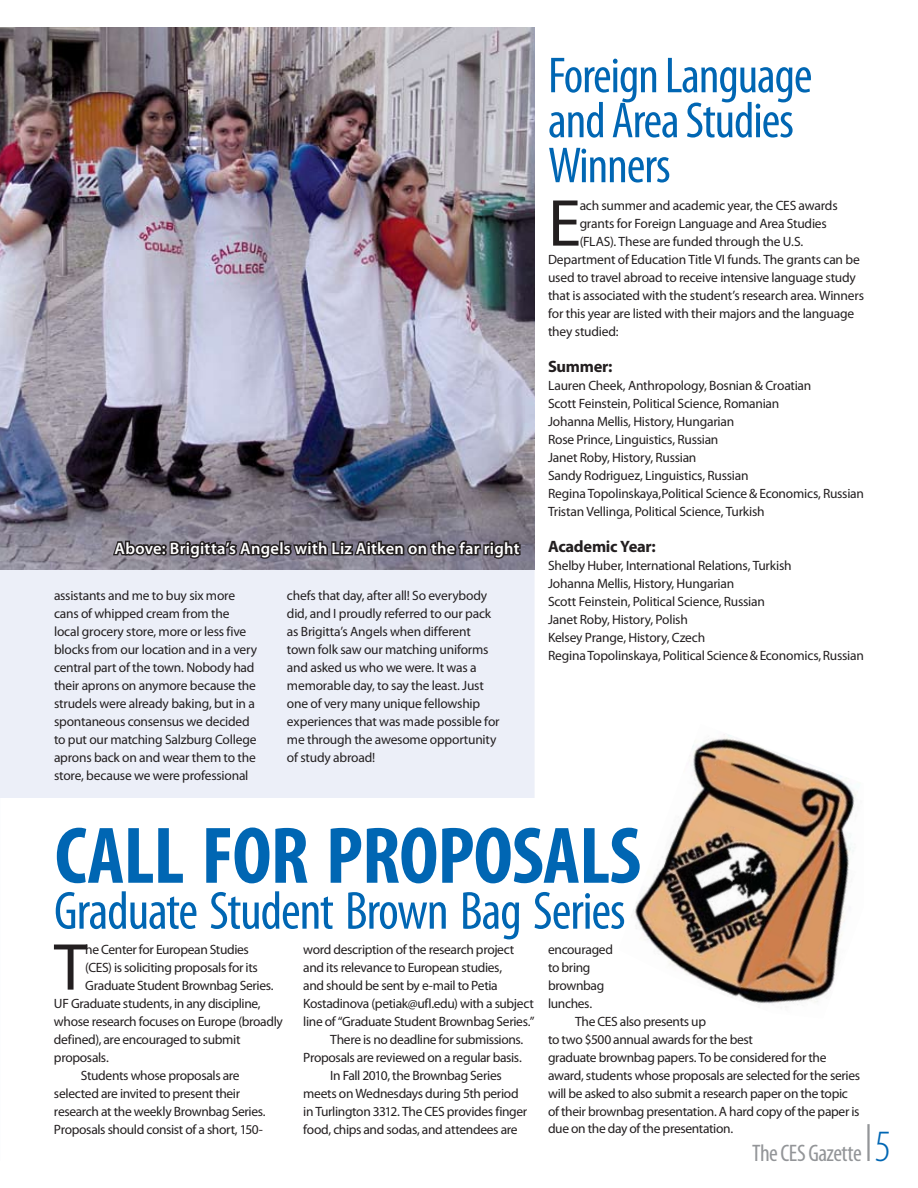
<style>
.page{position:relative;width:918px;height:1188px;background:#fff}
.page>*{position:absolute;margin:0;border:0;box-sizing:border-box;transform-origin:0 0}
.t1{font:700 condensed 81px "Myriad Pro";letter-spacing:-.01em;color:#0066b3}
.t2{font:66.9px "Myriad Pro";color:#231f20}
.t3{font:condensed 54px "Myriad Pro";letter-spacing:-.02em;color:#0066b3}
.t4{font:condensed 51px/45px "Myriad Pro";letter-spacing:-.02em;color:#0066b3}
.t5{font:condensed 24px "Myriad Pro";letter-spacing:-.025em;color:#939598}
.t6{font:600 16.5px "Myriad Pro";letter-spacing:.015em;color:#fff}
.t7{font:700 16.5px "Myriad Pro";letter-spacing:-.02em;color:#231f20}
.t8{font:13.5px/18px "Myriad Pro";letter-spacing:-.02em;color:#231f20}
.s1{font-weight:300;font-size:45px;color:#0066b3}
</style>
<div class="page">
<img style="left:631px;top:734px;width:225px;height:273px">
<div style="left:0;top:570px;width:535px;height:228px;background:#eceff8"></div>
<img style="left:0;top:27px;width:535px;height:543px">
<svg style="left:111px;top:479px;width:411px;height:180px;background:#acabb6"></svg>
<hr style="left:867px;top:1124px;width:3px;height:37px;background:#939598">
<p class="t6" style="left:115px;top:539px;width:406px">Above: Brigitta’s Angels with Liz Aitken on the far right</p>
<p class="t8" style="left:54px;top:587px;width:205px">assistants and me to buy six more cans of whipped cream from the local grocery store, more or less five blocks from our location and in a very central part of the town. Nobody had their aprons on anymore because the strudels were already baking, but in a spontaneous consensus we decided to put our matching Salzburg College aprons back on and wear them to the store, because we were professional</p>
<p class="t8" style="left:287px;top:586px;width:214px">chefs that day, after all! So everybody did, and I proudly referred to our pack as Brigitta’s Angels when different town folk saw our matching uniforms and asked us who we were. It was a memorable day, to say the least. Just one of very many unique fellowship experiences that was made possible for me through the awesome opportunity of study abroad!</p>
<h3 class="t4" style="left:548px;top:52px;width:266px">Foreign Language and Area Studies<br>Winners</h3>
<h2 class="t2" style="left:548px;top:187px;width:34px">E</h2>
<p class="t8" style="left:580px;top:196px;width:259px">ach summer and academic year, the CES awards</p>
<p class="t8" style="left:580px;top:214px;width:249px">grants for Foreign Language and Area Studies</p>
<p class="t8" style="left:580px;top:232px;width:225px">(FLAS). These are funded through the U.S.</p>
<p class="t8" style="left:548px;top:250px;width:313px">Department of Education Title VI funds. The grants can be</p>
<p class="t8" style="left:548px;top:268px;width:309px">used to travel abroad to receive intensive language study</p>
<p class="t8" style="left:548px;top:286px;width:317px">that is associated with the student’s research area. Winners</p>
<p class="t8" style="left:548px;top:304px;width:308px">for this year are listed with their majors and the language</p>
<p class="t8" style="left:548px;top:322px;width:72px">they studied:</p>
<p class="t7" style="left:548px;top:357px;width:66px">Summer:</p>
<p class="t8" style="left:548px;top:376px;width:317px">Lauren Cheek, Anthropology, Bosnian &amp; Croatian<br>Scott Feinstein, Political Science, Romanian<br>Johanna Mellis, History, Hungarian<br>Rose Prince, Linguistics, Russian<br>Janet Roby, History, Russian<br>Sandy Rodriguez, Linguistics, Russian<br>Regina Topolinskaya,Political Science &amp; Economics, Russian Tristan Vellinga, Political Science, Turkish</p>
<p class="t7" style="left:548px;top:537px;width:109px">Academic Year:</p>
<p class="t8" style="left:548px;top:556px;width:317px">Shelby Huber, International Relations, Turkish<br>Johanna Mellis, History, Hungarian<br>Scott Feinstein, Political Science, Russian<br>Janet Roby, History, Polish<br>Kelsey Prange, History, Czech<br>Regina Topolinskaya, Political Science &amp; Economics, Russian</p>
<h1 class="t1" style="left:55px;top:805px;width:588px">CALL FOR PROPOSALS</h1>
<h3 class="t3" style="left:54px;top:878px;width:573px">Graduate Student Brown Bag Series</h3>
<h2 class="t2" style="left:54px;top:931px;width:35px">T</h2>
<p class="t8" style="left:85px;top:940px;width:165px">he Center for European Studies</p>
<p class="t8" style="left:303px;top:940px;width:213px">word description of the research project</p>
<p class="t8" style="left:303px;top:958px;width:200px">and its relevance to European studies,</p>
<p class="t8" style="left:303px;top:976px;width:196px">and should be sent by e-mail to Petia</p>
<p class="t8" style="left:303px;top:994px;width:232px">Kostadinova (petiak@ufl.edu) with a subject</p>
<p class="t8" style="left:303px;top:1012px;width:233px">line of “Graduate Student Brownbag Series.”</p>
<p class="t8" style="left:330px;top:1030px;width:195px">There is no deadline for submissions.</p>
<p class="t8" style="left:303px;top:1048px;width:220px">Proposals are reviewed on a regular basis.</p>
<p class="t8" style="left:330px;top:1066px;width:173px">In Fall 2010, the Brownbag Series</p>
<p class="t8" style="left:303px;top:1084px;width:217px">meets on Wednesdays during 5th period</p>
<p class="t8" style="left:303px;top:1102px;width:226px">in Turlington 3312. The CES provides finger</p>
<p class="t8" style="left:303px;top:1120px;width:216px">food, chips and sodas, and attendees are</p>
<p class="t8" style="left:548px;top:940px;width:66px">encouraged to bring brownbag lunches.</p>
<p class="t8" style="left:548px;top:1012px;width:314px;text-indent:27px">The CES also presents up<br>to two $500 annual awards for the best<br>graduate brownbag papers. To be considered for the award, students whose proposals are selected for the series will be asked to also submit a research paper on the topic of their brownbag presentation. A hard copy of the paper is due on the day of the presentation.</p>
<p class="t8" style="left:85px;top:958px;width:174px">(CES) is soliciting proposals for its</p>
<p class="t8" style="left:85px;top:976px;width:190px">Graduate Student Brownbag Series.</p>
<p class="t8" style="left:54px;top:994px;width:208px">UF Graduate students, in any discipline,</p>
<p class="t8" style="left:54px;top:1012px;width:230px">whose research focuses on Europe (broadly</p>
<p class="t8" style="left:54px;top:1030px;width:188px">defined), are encouraged to submit</p>
<p class="t8" style="left:54px;top:1048px;width:56px">proposals.</p>
<p class="t8" style="left:81px;top:1066px;width:160px">Students whose proposals are</p>
<p class="t8" style="left:54px;top:1084px;width:188px">selected are invited to present their</p>
<p class="t8" style="left:54px;top:1102px;width:213px">research at the weekly Brownbag Series.</p>
<p class="t8" style="left:54px;top:1120px;width:211px">Proposals should consist of a short, 150-</p>
<h3 class="t5" style="left:752px;top:1139px;width:140px">The CES Gazette <span class="s1">5</span></h3>
</div>
